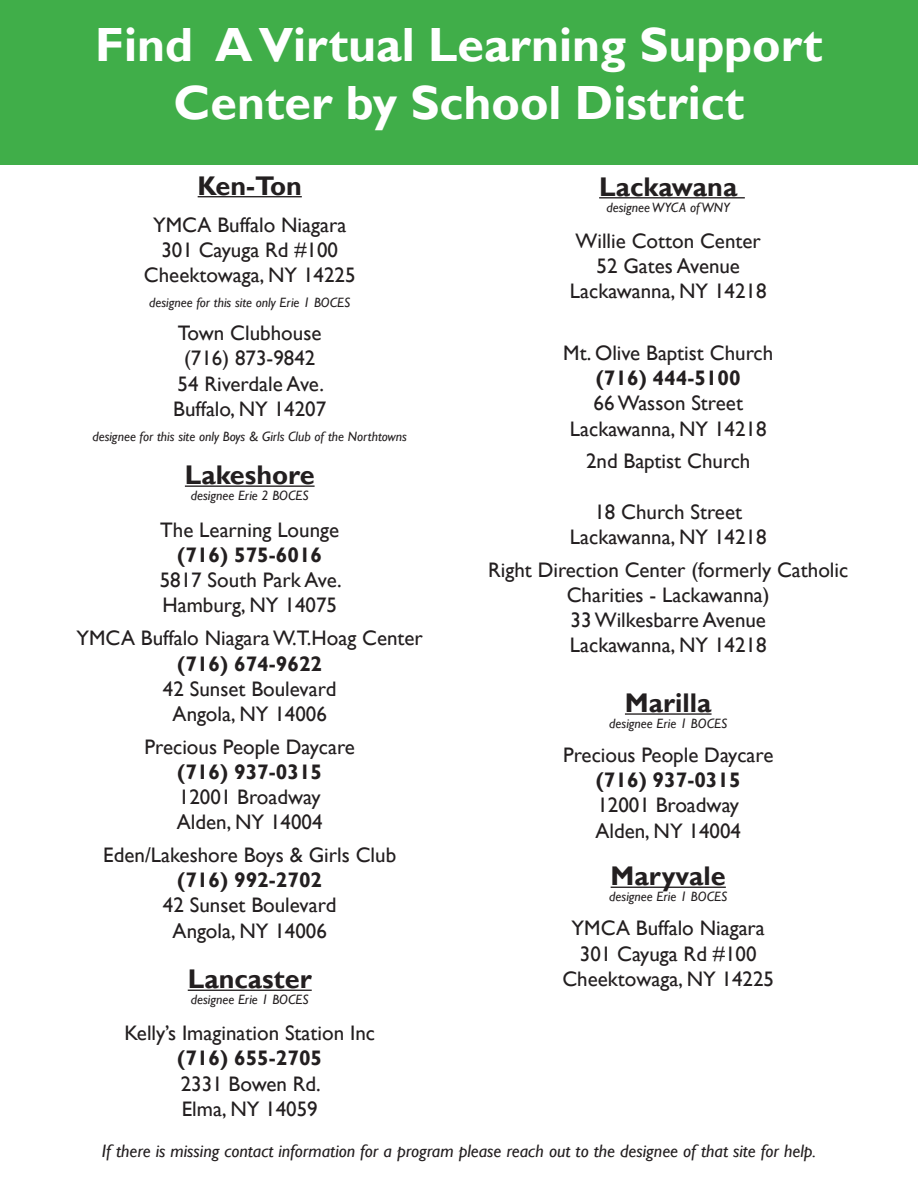
<style>
.page{position:relative;width:918px;height:1188px;background:#fff}
.page>*{position:absolute;margin:0;border:0;box-sizing:border-box;transform-origin:0 0}
.t1{font:700 48px "Gill Sans";color:#fff}
.t2{font:700 27px "Gill Sans";color:#231f20}
.t3{font:21px/25.2px "Gill Sans";color:#231f20;text-align:center}
.t4{font:700 21px "Gill Sans";color:#231f20}
.t5{font:italic 18px "Gill Sans";color:#231f20}
.t6{font:italic 13.5px "Gill Sans";color:#231f20}
</style>
<div class="page">
<div style="left:0;top:0;width:918px;height:164px;background:#40ae49"></div>
<hr style="left:198px;top:196px;width:104px;height:1px;background:#231f20">
<hr style="left:185px;top:485px;width:130px;height:2px;background:#231f20">
<hr style="left:625px;top:713px;width:87px;height:2px;background:#231f20">
<hr style="left:611px;top:887px;width:115px;height:1px;background:#231f20">
<hr style="left:599px;top:197px;width:146px;height:1px;background:#231f20">
<hr style="left:188px;top:990px;width:124px;height:1px;background:#231f20">
<p class="t1" style="left:95px;top:16px;width:729px">Find A Virtual Learning Support</p>
<p class="t1" style="left:174px;top:74px;width:572px">Center by School District</p>
<p class="t2" style="left:198px;top:169px;width:106px">Ken-Ton</p>
<p class="t3" style="left:153px;top:212px;width:195px">YMCA Buffalo Niagara</p>
<p class="t3" style="left:161px;top:238px;width:178px">301 Cayuga Rd #100</p>
<p class="t3" style="left:144px;top:263px;width:213px">Cheektowaga, NY 14225</p>
<p class="t6" style="left:149px;top:295px;width:203px">designee for this site only Erie 1 BOCES</p>
<p class="t3" style="left:178px;top:321px;width:145px">Town Clubhouse</p>
<p class="t3" style="left:184px;top:346px;width:133px">(716) 873-9842</p>
<p class="t3" style="left:178px;top:371px;width:148px">54 Riverdale Ave.</p>
<p class="t3" style="left:173px;top:396px;width:155px">Buffalo, NY 14207</p>
<p class="t6" style="left:92px;top:428px;width:316px">designee for this site only Boys &amp; Girls Club of the Northtowns</p>
<p class="t2" style="left:185px;top:459px;width:131px">Lakeshore</p>
<p class="t6" style="left:191px;top:488px;width:119px">designee Erie 2 BOCES</p>
<p class="t3" style="left:160px;top:518px;width:181px">The Learning Lounge</p>
<p class="t4" style="left:177px;top:542px;width:146px">(716) 575-6016</p>
<p class="t3" style="left:160px;top:568px;width:183px">5817 South Park Ave.</p>
<p class="t3" style="left:163px;top:593px;width:176px">Hamburg, NY 14075</p>
<p class="t3" style="left:77px;top:626px;width:348px">YMCA Buffalo Niagara W.T.Hoag Center</p>
<p class="t4" style="left:177px;top:651px;width:146px">(716) 674-9622</p>
<p class="t3" style="left:163px;top:676px;width:175px">42 Sunset Boulevard</p>
<p class="t3" style="left:173px;top:702px;width:156px">Angola, NY 14006</p>
<p class="t3" style="left:145px;top:734px;width:212px">Precious People Daycare</p>
<p class="t4" style="left:177px;top:759px;width:146px">(716) 937-0315</p>
<p class="t3" style="left:179px;top:785px;width:143px">12001 Broadway</p>
<p class="t3" style="left:177px;top:810px;width:147px">Alden, NY 14004</p>
<p class="t3" style="left:103px;top:843px;width:294px">Eden/Lakeshore Boys &amp; Girls Club</p>
<p class="t4" style="left:177px;top:867px;width:146px">(716) 992-2702</p>
<p class="t3" style="left:163px;top:893px;width:175px">42 Sunset Boulevard</p>
<p class="t3" style="left:173px;top:918px;width:156px">Angola, NY 14006</p>
<p class="t2" style="left:188px;top:963px;width:126px">Lancaster</p>
<p class="t6" style="left:191px;top:992px;width:119px">designee Erie 1 BOCES</p>
<p class="t3" style="left:124px;top:1021px;width:252px">Kelly’s Imagination Station Inc</p>
<p class="t4" style="left:177px;top:1046px;width:146px">(716) 655-2705</p>
<p class="t3" style="left:181px;top:1071px;width:142px">2331 Bowen Rd.</p>
<p class="t3" style="left:182px;top:1097px;width:138px">Elma, NY 14059</p>
<p class="t2" style="left:599px;top:170px;width:140px">Lackawana</p>
<p class="t6" style="left:607px;top:200px;width:125px">designee WYCA of WNY</p>
<p class="t3" style="left:576px;top:228px;width:187px">Willie Cotton Center</p>
<p class="t3" style="left:597px;top:253px;width:145px">52 Gates Avenue</p>
<p class="t3" style="left:570px;top:279px;width:198px">Lackawanna, NY 14218</p>
<p class="t3" style="left:563px;top:341px;width:211px">Mt. Olive Baptist Church</p>
<p class="t4" style="left:596px;top:366px;width:146px">(716) 444-5100</p>
<p class="t3" style="left:594px;top:391px;width:151px">66 Wasson Street</p>
<p class="t3" style="left:570px;top:416px;width:198px">Lackawanna, NY 14218</p>
<p class="t3" style="left:586px;top:449px;width:166px">2nd Baptist Church</p>
<p class="t3" style="left:594px;top:499px;width:149px">18 Church Street</p>
<p class="t3" style="left:570px;top:525px;width:198px">Lackawanna, NY 14218</p>
<p class="t3" style="left:488px;top:558px;width:362px">Right Direction Center (formerly Catholic<br>Charities - Lackawanna)</p>
<p class="t3" style="left:571px;top:608px;width:197px">33 Wilkesbarre Avenue</p>
<p class="t3" style="left:570px;top:633px;width:198px">Lackawanna, NY 14218</p>
<p class="t2" style="left:625px;top:687px;width:88px">Marilla</p>
<p class="t6" style="left:609px;top:716px;width:119px">designee Erie 1 BOCES</p>
<p class="t3" style="left:563px;top:743px;width:212px">Precious People Daycare</p>
<p class="t4" style="left:596px;top:767px;width:146px">(716) 937-0315</p>
<p class="t3" style="left:597px;top:793px;width:143px">12001 Broadway</p>
<p class="t3" style="left:595px;top:818px;width:147px">Alden, NY 14004</p>
<p class="t2" style="left:611px;top:860px;width:117px">Maryvale</p>
<p class="t6" style="left:609px;top:889px;width:119px">designee Erie 1 BOCES</p>
<p class="t3" style="left:572px;top:916px;width:195px">YMCA Buffalo Niagara</p>
<p class="t3" style="left:580px;top:941px;width:178px">301 Cayuga Rd #100</p>
<p class="t3" style="left:562px;top:967px;width:213px">Cheektowaga, NY 14225</p>
<p class="t5" style="left:102px;top:1141px;width:716px">If there is missing contact information for a program please reach out to the designee of that site for help.</p>
</div>
